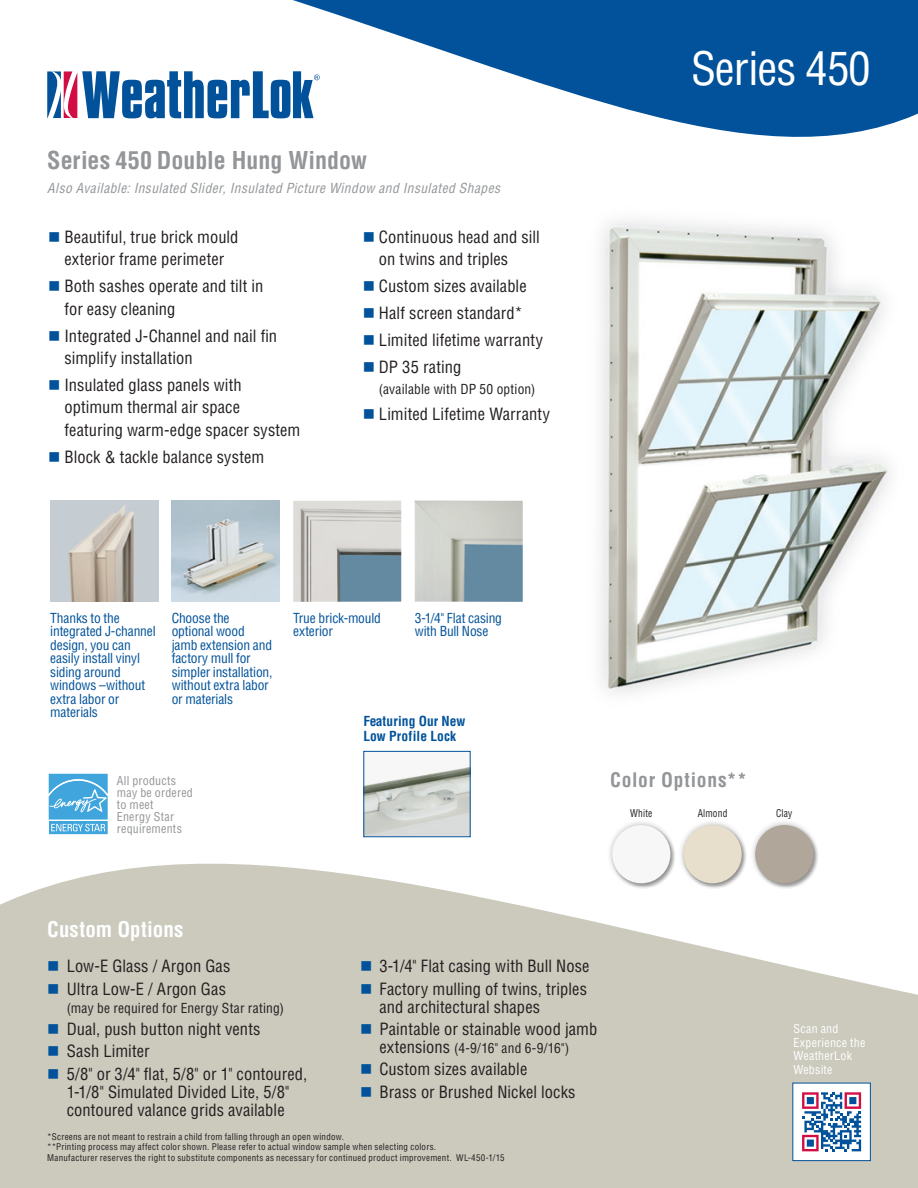
<style>
.page{position:relative;width:918px;height:1188px;background:#fff}
.page>*{position:absolute;margin:0;border:0;box-sizing:border-box;transform-origin:0 0}
.t1{font:condensed 45px "Helvetica";letter-spacing:-.025em;color:#fff}
.t2{font:700 condensed 24px "Helvetica";color:#939598}
.t3{font:700 condensed 21px "Helvetica";letter-spacing:.005em;color:#fff}
.t4{font:700 condensed 19.5px "Helvetica";letter-spacing:.04em;color:#939598}
.t5{font:condensed 16.5px/22.5px "Helvetica";letter-spacing:.005em;color:#231f20}
.t6{font:condensed 13.5px/13.5px "Helvetica";letter-spacing:-.01em;color:#01529a}
.t7{font:condensed 13.5px "Helvetica";letter-spacing:.015em;color:#231f20}
.t8{font:italic condensed 13.5px "Helvetica";letter-spacing:.03em;color:#939598}
.t9{font:700 condensed 13.5px/15px "Helvetica";color:#01529a}
.t10{font:condensed 12px/12px "Helvetica";letter-spacing:.02em;color:#939598}
.t11{font:condensed 12px/13.5px "Helvetica";letter-spacing:.02em;color:#fff}
.t12{font:condensed 10.5px "Helvetica";letter-spacing:.015em;color:#231f20;scale:.9 1}
.t13{font:condensed 9px/10.5px "Helvetica";letter-spacing:.03em;color:#231f20}
.s1{color:#01529a}
.s2{font-size:16.5px}
</style>
<div class="page">
<img style="left:600px;top:220px;width:290px;height:473px">
<svg style="left:253px;top:0;width:665px;height:137px;fill:#01529a"></svg>
<svg style="left:0;top:837px;width:918px;height:351px;fill:#cbcabd"></svg>
<svg style="left:47px;top:71px;width:273px;height:47px"></svg>
<div style="left:47px;top:772px;width:62px;height:49px;background:#cfe8f6"></div>
<svg style="left:47px;top:774px;width:62px;height:61px"></svg>
<div style="left:792px;top:1083px;width:79px;height:78px;background:#fff;border:1px solid #01529a"></div>
<svg style="left:802px;top:1092px;width:59px;height:59px"></svg>
<img style="left:172px;top:501px;width:108px;height:101px">
<img style="left:50px;top:501px;width:108px;height:101px">
<img style="left:293px;top:501px;width:108px;height:101px">
<img style="left:415px;top:501px;width:108px;height:101px">
<img style="left:365px;top:767px;width:104px;height:68px">
<div style="left:363px;top:751px;width:108px;height:86px;border:1px solid #01529a"></div>
<div style="left:606px;top:819px;width:70px;height:70px;background:#231f20;opacity:.3"></div>
<div style="left:612px;top:825px;width:58px;height:58px;background:#f7f7f8;border-radius:50%"></div>
<div style="left:678px;top:819px;width:70px;height:70px;background:#231f20;opacity:.3"></div>
<div style="left:683px;top:825px;width:59px;height:58px;background:#e7dfcc;border-radius:50%"></div>
<div style="left:749px;top:819px;width:70px;height:70px;background:#231f20;opacity:.3"></div>
<div style="left:755px;top:825px;width:58px;height:58px;background:#b0a79a;border-radius:50%"></div>
<h2 class="t2" style="left:47px;top:145px;width:321px">Series 450 Double Hung Window</h2>
<p class="t8" style="left:47px;top:179px;width:454px">Also Available: Insulated Slider, Insulated Picture Window and Insulated Shapes</p>
<p class="t5" style="left:48px;top:225px;width:192px;text-align:center"><span class="s1">■</span> Beautiful, true brick mould exterior frame perimeter</p>
<p class="t5" style="left:65px;top:275px;width:200px;text-indent:-16px"><span class="s1">■</span> Both sashes operate and tilt in for easy cleaning</p>
<p class="t5" style="left:65px;top:324px;width:214px;text-indent:-16px"><span class="s1">■</span> Integrated J-Channel and nail fin simplify installation</p>
<p class="t5" style="left:65px;top:373px;width:237px;text-indent:-16px"><span class="s1">■</span> Insulated glass panels with optimum thermal air space featuring warm-edge spacer system</p>
<p class="t5" style="left:48px;top:445px;width:217px"><span class="s1">■</span> Block &amp; tackle balance system</p>
<p class="t5" style="left:379px;top:225px;width:162px;text-indent:-16px"><span class="s1">■</span> Continuous head and sill on twins and triples</p>
<p class="t5" style="left:363px;top:275px;width:165px"><span class="s1">■</span> Custom sizes available</p>
<p class="t5" style="left:363px;top:301px;width:161px"><span class="s1">■</span> Half screen standard*</p>
<p class="t5" style="left:363px;top:328px;width:182px"><span class="s1">■</span> Limited lifetime warranty</p>
<p class="t5" style="left:363px;top:355px;width:100px"><span class="s1">■</span> DP 35 rating</p>
<p class="t7" style="left:379px;top:380px;width:158px">(available with DP 50 option)</p>
<p class="t5" style="left:363px;top:403px;width:189px"><span class="s1">■</span> Limited Lifetime Warranty</p>
<h1 class="t1" style="left:691px;top:40px;width:181px">Series 450</h1>
<p class="t6" style="left:172px;top:611px;width:102px">Choose the optional wood jamb extension and factory mull for simpler installation, without extra labor or materials</p>
<p class="t6" style="left:50px;top:611px;width:107px">Thanks to the integrated J-channel design, you can easily install vinyl siding around windows –without extra labor or materials</p>
<p class="t6" style="left:293px;top:611px;width:89px">True brick-mould exterior</p>
<p class="t6" style="left:415px;top:611px;width:89px">3-1/4" Flat casing with Bull Nose</p>
<p class="t9" style="left:363px;top:713px;width:104px">Featuring Our New<br>Low Profile Lock</p>
<p class="t10" style="left:117px;top:774px;width:78px">All products may be ordered to meet<br>Energy Star requirements</p>
<p class="t4" style="left:610px;top:768px;width:138px">Color Options**</p>
<p class="t12" style="left:630px;top:807px;width:26px">White</p>
<p class="t12" style="left:698px;top:807px;width:35px">Almond</p>
<p class="t12" style="left:776px;top:807px;width:20px">Clay</p>
<p class="t3" style="left:47px;top:916px;width:138px">Custom Options</p>
<p class="t5" style="left:47px;top:955px;width:185px"><span class="s1">■</span> Low-E Glass / Argon Gas</p>
<p class="t5" style="left:47px;top:977px;width:180px"><span class="s1">■</span> Ultra Low-E / Argon Gas</p>
<p class="t7" style="left:67px;top:999px;width:219px">(may be required for Energy Star rating)</p>
<p class="t5" style="left:47px;top:1017px;width:215px"><span class="s1">■</span> Dual, push button night vents</p>
<p class="t5" style="left:47px;top:1040px;width:104px"><span class="s1">■</span> Sash Limiter</p>
<p class="t5" style="left:47px;top:1064px;width:261px;line-height:18px;text-align:center"><span class="s1">■</span> 5/8" or 3/4" flat, 5/8" or 1" contoured,<br>1-1/8" Simulated Divided Lite, 5/8" contoured valance grids available</p>
<p class="t5" style="left:360px;top:955px;width:231px"><span class="s1">■</span> 3-1/4" Flat casing with Bull Nose</p>
<p class="t5" style="left:380px;top:979px;width:209px;line-height:18px;text-indent:-20px"><span class="s1">■</span> Factory mulling of twins, triples and architectural shapes</p>
<p class="t5" style="left:360px;top:1017px;width:239px"><span class="s1">■</span> Paintable or stainable wood jamb</p>
<p class="t7" style="left:380px;top:1040px;width:191px"><span class="s2">extensions</span> (4-9/16" and 6-9/16")</p>
<p class="t5" style="left:360px;top:1058px;width:169px"><span class="s1">■</span> Custom sizes available</p>
<p class="t5" style="left:360px;top:1080px;width:217px"><span class="s1">■</span> Brass or Brushed Nickel locks</p>
<p class="t13" style="left:47px;top:1131px;width:459px">*Screens are not meant to restrain a child from falling through an open window.<br>**Printing process may affect color shown. Please refer to actual window sample when selecting colors.<br>Manufacturer reserves the right to substitute components as necessary for continued product improvement. WL-450-1/15</p>
<p class="t11" style="left:793px;top:1022px;width:74px">Scan and<br>Experience the<br>WeatherLok<br>Website</p>
</div>
